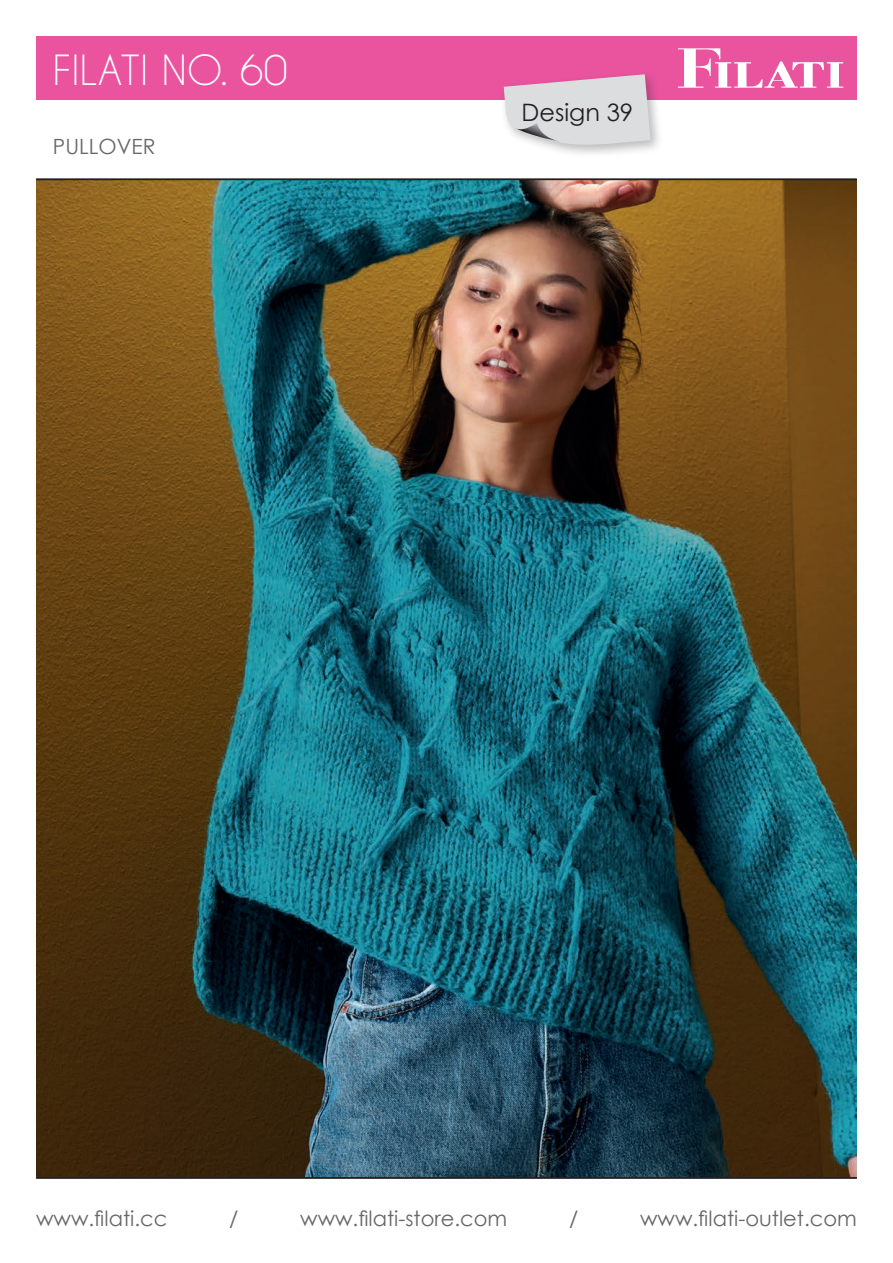
<style>
.page{position:relative;width:893px;height:1263px;background:#fff}
.page>*{position:absolute;margin:0;border:0;box-sizing:border-box;transform-origin:0 0}
.t1{font:39px "Caviar Dreams";color:#fff}
.t2{font:24px "Century Gothic";color:#231f20}
.t3{font:21px "Century Gothic";color:#67676a}
</style>
<div class="page">
<img style="left:36px;top:180px;width:821px;height:997px">
<hr style="left:36px;top:1177px;width:821px;height:1px;background:#231f20">
<hr style="left:36px;top:179px;width:821px;height:1px;background:#231f20">
<div style="left:36px;top:36px;width:821px;height:64px;background:#ea549f"></div>
<svg style="left:678px;top:48px;width:165px;height:40px"></svg>
<div style="left:499px;top:70px;width:165px;height:88px;background:#231f20;opacity:.3"></div>
<svg style="left:504px;top:74px;width:147px;height:76px;background:#dcced7"></svg>
<div style="left:722px;top:44px;width:123px;height:17px;background:#ea549f"></div>
<h1 class="t1" style="left:53px;top:47px;width:236px">FILATI NO. 60</h1>
<p class="t3" style="left:53px;top:131px;width:104px">PULLOVER</p>
<p class="t2" style="left:522px;top:96px;width:113px">Design 39</p>
<p class="t3" style="left:36px;top:1204px;width:133px">www.filati.cc</p>
<p class="t3" style="left:229px;top:1204px;width:11px">/</p>
<p class="t3" style="left:300px;top:1204px;width:209px">www.filati-store.com</p>
<p class="t3" style="left:569px;top:1204px;width:11px">/</p>
<p class="t3" style="left:640px;top:1204px;width:218px">www.filati-outlet.com</p>
</div>
